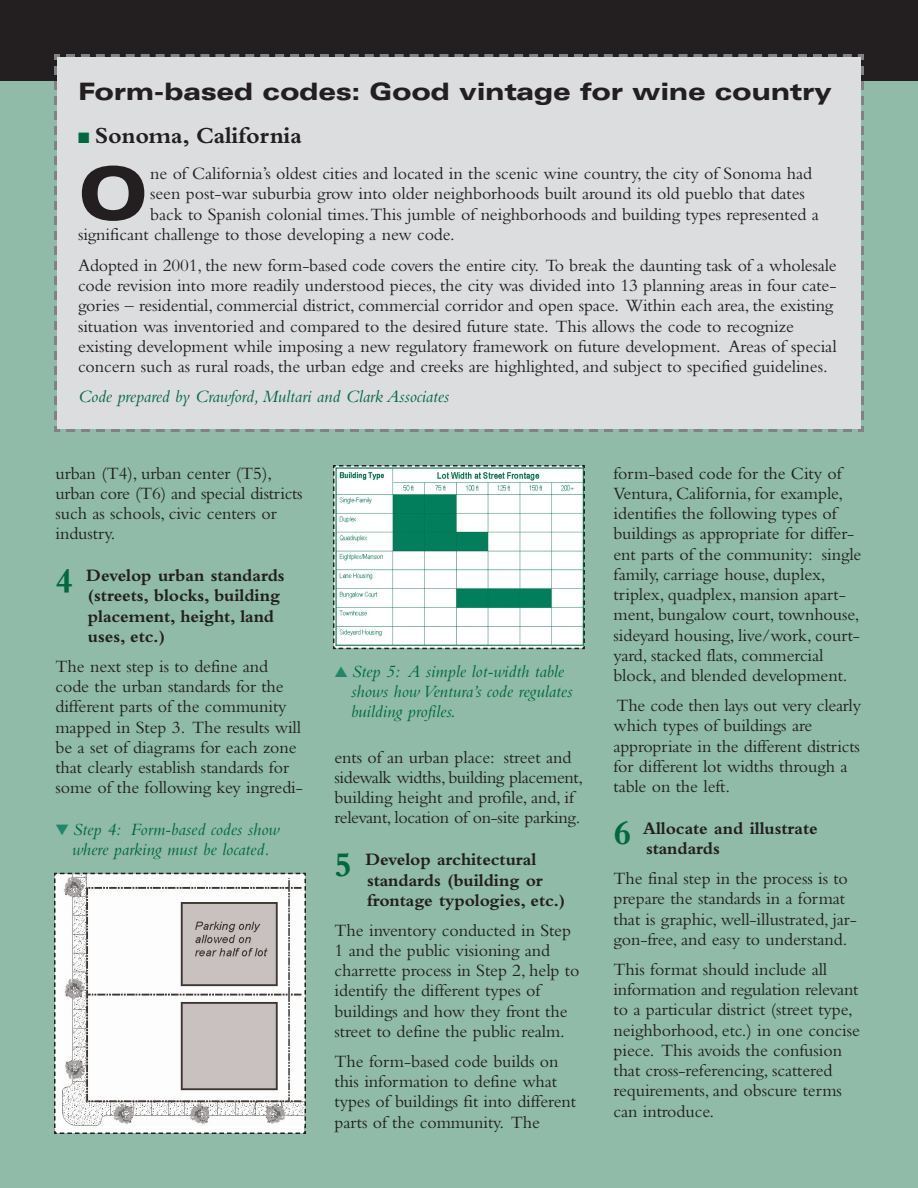
<style>
.page{position:relative;width:918px;height:1188px;background:#fff}
.page>*{position:absolute;margin:0;border:0;box-sizing:border-box;transform-origin:0 0}
.t1{font:900 expanded 72.9px "Univers";color:#231f20}
.t2{font:900 expanded 24px "Univers";letter-spacing:-.015em;color:#231f20}
.t3{font:700 24px "Bembo";letter-spacing:-.005em;color:#231f20}
.t4{font:18px/20.2px "Bembo";letter-spacing:-.005em;color:#231f20}
.t5{font:italic 18px/20.2px "Bembo";color:#00693f;text-align:center}
.t6{font:700 18px/20.2px "Bembo";letter-spacing:-.005em;color:#231f20}
.s1{color:#00693f}
.s2{font-size:36px;color:#00693f}
.s3{color:#1e8869}
</style>
<div class="page">
<div style="left:0;top:54px;width:918px;height:1134px;background:#8fbba8"></div>
<div style="left:0;top:0;width:918px;height:81px;background:#231f20"></div>
<div style="left:54px;top:54px;width:810px;height:378px;background:#dcdddf"></div>
<svg style="left:333px;top:465px;width:252px;height:185px;background:#c8e0d9"></svg>
<svg style="left:54px;top:872px;width:252px;height:262px;background:#dddcdb"></svg>
<h2 class="t2" style="left:78px;top:82px;width:755px">Form-based codes: Good vintage for wine country</h2>
<h2 class="t3" style="left:78px;top:126px;width:226px"><span class="s1">■</span> Sonoma, California</h2>
<h1 class="t1" style="left:78px;top:167px;width:72px">O</h1>
<p class="t4" style="left:150px;top:165px;width:663px">ne of California’s oldest cities and located in the scenic wine country, the city of Sonoma had</p>
<p class="t4" style="left:150px;top:185px;width:656px">seen post-war suburbia grow into older neighborhoods built around its old pueblo that dates</p>
<p class="t4" style="left:150px;top:205px;width:670px">back to Spanish colonial times.This jumble of neighborhoods and building types represented a</p>
<p class="t4" style="left:78px;top:226px;width:378px">significant challenge to those developing a new code.</p>
<p class="t4" style="left:78px;top:257px;width:760px">Adopted in 2001, the new form-based code covers the entire city. To break the daunting task of a wholesale code revision into more readily understood pieces, the city was divided into 13 planning areas in four cate&shy;gories – residential, commercial district, commercial corridor and open space. Within each area, the existing situation was inventoried and compared to the desired future state. This allows the code to recognize existing development while imposing a new regulatory framework on future development. Areas of special concern such as rural roads, the urban edge and creeks are highlighted, and subject to specified guidelines.</p>
<p class="t5" style="left:78px;top:388px;width:373px">Code prepared by Crawford, Multari and Clark Associates</p>
<p class="t4" style="left:56px;top:465px;width:249px">urban (T4), urban center (T5), urban core (T6) and special districts such as schools, civic centers or industry.</p>
<p class="t6" style="left:88px;top:567px;width:198px;text-indent:-32px"><span class="s2">4</span> Develop urban standards (streets, blocks, building placement, height, land uses, etc.)</p>
<p class="t4" style="left:55px;top:658px;width:249px">The next step is to define and code the urban standards for the different parts of the community mapped in Step 3. The results will be a set of diagrams for each zone that clearly establish standards for some of the following key ingredi-</p>
<p class="t5" style="left:56px;top:821px;width:225px"><span class="s3">▼</span> Step 4: Form-based codes show where parking must be located.</p>
<p class="t5" style="left:351px;top:663px;width:223px;text-align:left;text-indent:-17px"><span class="s3">▲</span> Step 5: A simple lot-width table shows how Ventura’s code regulates building profiles.</p>
<p class="t4" style="left:335px;top:749px;width:250px">ents of an urban place: street and sidewalk widths, building placement, building height and profile, and, if relevant, location of on-site parking.</p>
<p class="t6" style="left:367px;top:851px;width:200px;text-indent:-32px"><span class="s2">5</span> Develop architectural standards (building or frontage typologies, etc.)</p>
<p class="t4" style="left:335px;top:922px;width:246px">The inventory conducted in Step<br>1 and the public visioning and charrette process in Step 2, help to identify the different types of buildings and how they front the street to define the public realm.</p>
<p class="t4" style="left:335px;top:1053px;width:243px">The form-based code builds on this information to define what types of buildings fit into different parts of the community. The</p>
<p class="t4" style="left:614px;top:465px;width:249px">form-based code for the City of Ventura, California, for example, identifies the following types of buildings as appropriate for differ&shy;ent parts of the community: single family, carriage house, duplex, triplex, quadplex, mansion apart&shy;ment, bungalow court, townhouse, sideyard housing, live/work, court&shy;yard, stacked flats, commercial block, and blended development.</p>
<p class="t4" style="left:614px;top:697px;width:249px">The code then lays out very clearly which types of buildings are appropriate in the different districts for different lot widths through a table on the left.</p>
<p class="t6" style="left:646px;top:820px;width:173px;text-indent:-32px"><span class="s2">6</span> Allocate and illustrate standards</p>
<p class="t4" style="left:614px;top:870px;width:245px">The final step in the process is to prepare the standards in a format that is graphic, well-illustrated, jar&shy;gon-free, and easy to understand.</p>
<p class="t4" style="left:614px;top:961px;width:248px">This format should include all information and regulation relevant to a particular district (street type, neighborhood, etc.) in one concise piece. This avoids the confusion that cross-referencing, scattered requirements, and obscure terms can introduce.</p>
</div>
